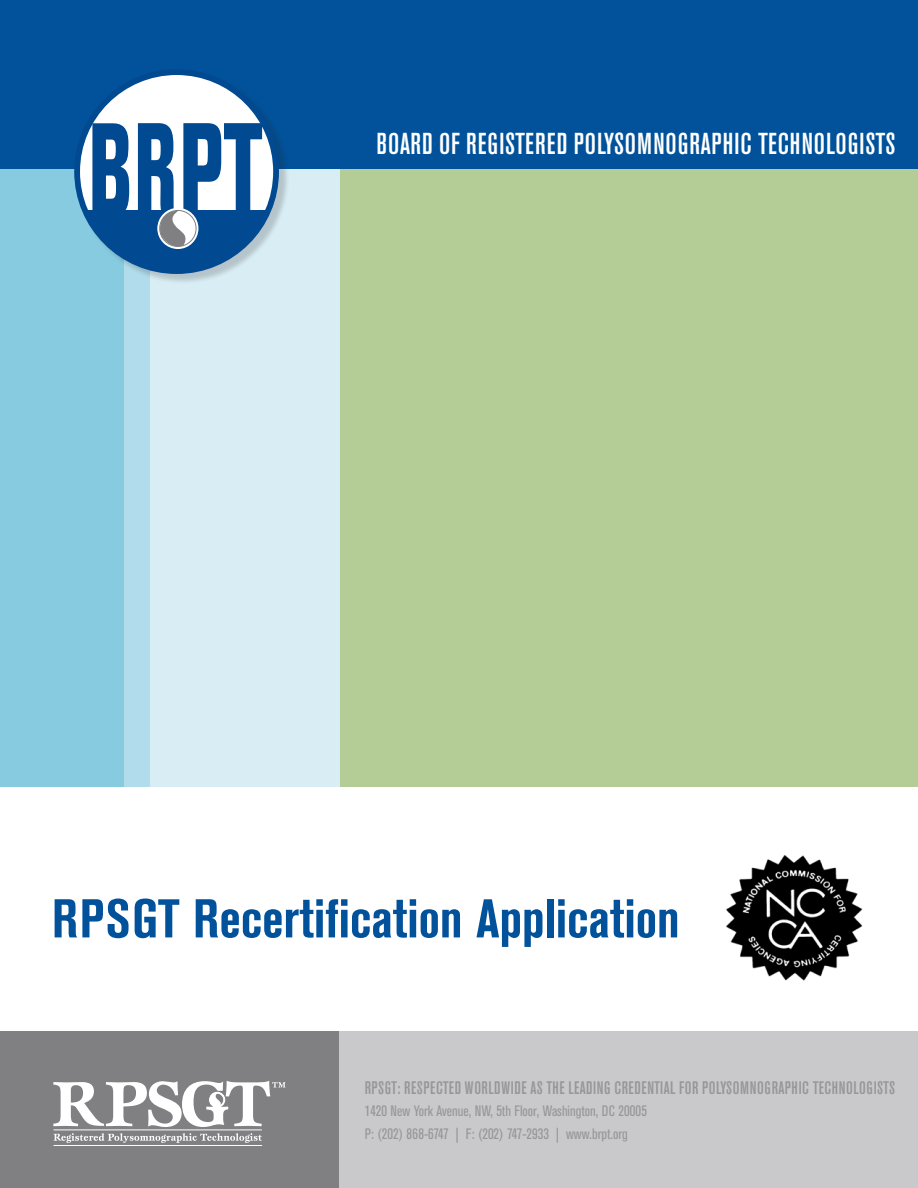
<style>
.page{position:relative;width:918px;height:1188px;background:#b4cc95}
.page>*{position:absolute;margin:0;border:0;box-sizing:border-box;transform-origin:0 0}
.t1{font:700 condensed 54px "Akzidenz Grotesk BE";color:#01529a}
.t2{font:500 condensed 30px "Akzidenz Grotesk BE";letter-spacing:.03em;color:#fff}
.t3{font:500 condensed 18px "Akzidenz Grotesk BE";letter-spacing:.03em;color:#97979b}
.t4{font:condensed 15px "Akzidenz Grotesk BE";color:#97979b}
</style>
<div class="page">
<div style="left:0;top:14px;width:157px;height:1174px;background:#b1dceb"></div>
<div style="left:0;top:0;width:124px;height:1188px;background:#87cbe1"></div>
<div style="left:151px;top:0;width:189px;height:1188px;background:#d8edf4"></div>
<div style="left:0;top:788px;width:918px;height:249px;background:#fff"></div>
<div style="left:0;top:0;width:918px;height:169px;background:#01529a"></div>
<div style="left:76px;top:71px;width:213px;height:213px;background:#231f20;opacity:.2"></div>
<div style="left:76px;top:72px;width:201px;height:200px;background:#fff;border-radius:50%"></div>
<svg style="left:76px;top:123px;width:199px;height:148px"></svg>
<div style="left:0;top:1031px;width:340px;height:157px;background:#808083"></div>
<div style="left:340px;top:1031px;width:578px;height:157px;background:#c9c9cb"></div>
<svg style="left:54px;top:1133px;width:208px;height:10px"></svg>
<hr style="left:54px;top:1130px;width:208px;height:1px;background:#fff">
<hr style="left:54px;top:1145px;width:208px;height:1px;background:#fff">
<svg style="left:53px;top:1081px;width:233px;height:46px"></svg>
<img style="left:726px;top:855px;width:137px;height:126px">
<p class="t2" style="left:377px;top:127px;width:520px">BOARD OF REGISTERED POLYSOMNOGRAPHIC TECHNOLOGISTS</p>
<p class="t1" style="left:52px;top:888px;width:629px">RPSGT Recertification Application</p>
<p class="t3" style="left:365px;top:1077px;width:532px">RPSGT: RESPECTED WORLDWIDE AS THE LEADING CREDENTIAL FOR POLYSOMNOGRAPHIC TECHNOLOGISTS</p>
<p class="t4" style="left:365px;top:1102px;width:284px">1420 New York Avenue, NW, 5th Floor, Washington, DC 20005</p>
<p class="t4" style="left:365px;top:1125px;width:265px">P: (202) 868-6747 | F: (202) 747-2933 | www.brpt.org</p>
</div>
